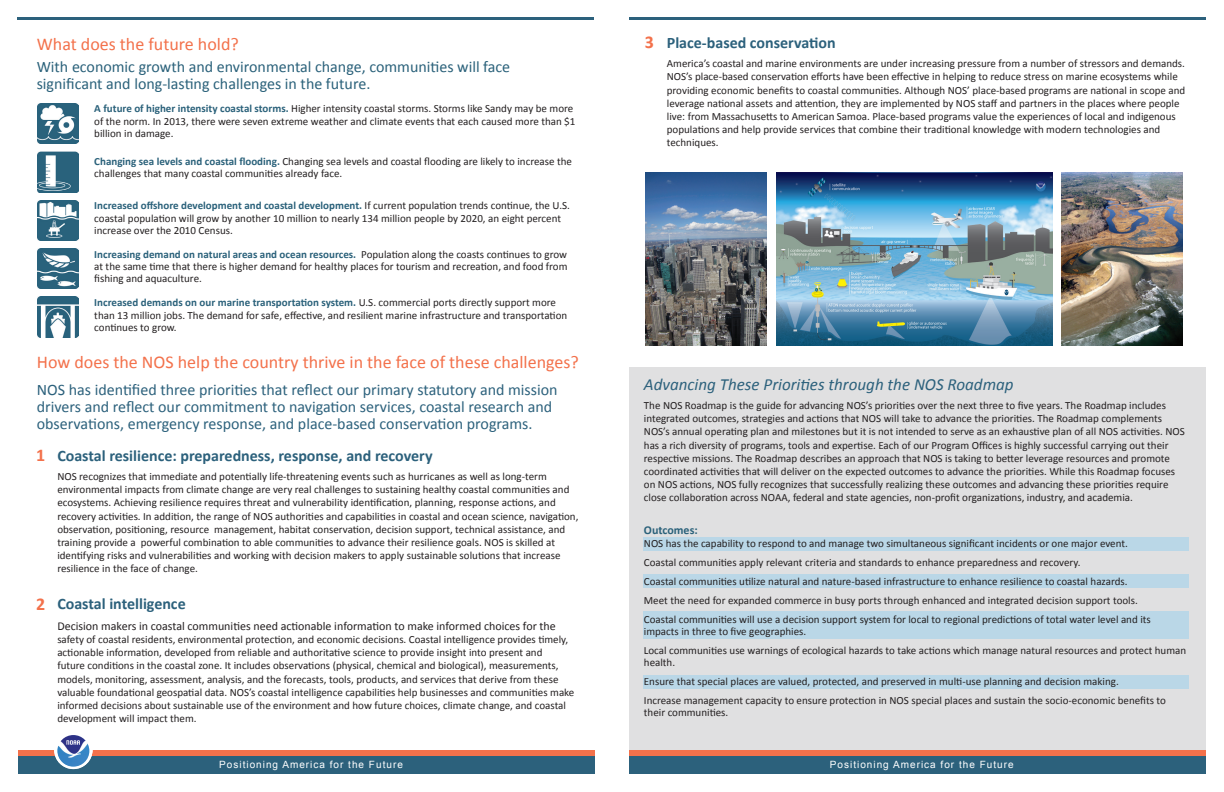
<style>
.page{position:relative;width:1224px;height:792px;background:#fff}
.page>*{position:absolute;margin:0;border:0;box-sizing:border-box;transform-origin:0 0}
.t1{font:18px "Calibri";color:#f3714b}
.t2{font:700 18px "Calibri";color:#f3714b}
.t3{font:italic 17px "Calibri";color:#2c617c}
.t4{font:16px/17px "Calibri";color:#2c617c}
.t5{font:16px/17px "Calibri";color:#2a617a}
.t6{font:700 16px "Calibri";color:#2c617c}
.t7{font:12px "Calibri";color:#231f20}
.t8{font:700 12px "Calibri";color:#2a617a}
.t9{font:11px/13.2px "Calibri";color:#231f20}
.t10{font:10px "Arial";letter-spacing:.1em;color:#fff}
.s1{font-weight:700;color:#2a617a}
</style>
<div class="page">
<div style="left:630px;top:367px;width:576px;height:383px;background:#e0e0e1"></div>
<div style="left:644px;top:537px;width:545px;height:14px;background:#bad7e7"></div>
<div style="left:643px;top:574px;width:545px;height:14px;background:#bad7e7"></div>
<div style="left:644px;top:611px;width:545px;height:28px;background:#bad7e7"></div>
<div style="left:644px;top:675px;width:545px;height:14px;background:#bad7e7"></div>
<div style="left:630px;top:754px;width:576px;height:20px;background:#2c617c"></div>
<div style="left:630px;top:750px;width:576px;height:6px;background:#f3714b"></div>
<div style="left:18px;top:754px;width:576px;height:20px;background:#2c617c"></div>
<div style="left:18px;top:750px;width:576px;height:6px;background:#f3714b"></div>
<div style="left:54px;top:731px;width:39px;height:38px;background:#fff;border-radius:19px"></div>
<img style="left:57px;top:735px;width:32px;height:32px;border-radius:16px">
<img style="left:776px;top:172px;width:277px;height:174px">
<hr style="left:630px;top:17px;width:576px;height:3px;background:#2c617c">
<hr style="left:18px;top:17px;width:576px;height:3px;background:#2c617c">
<img style="left:1062px;top:172px;width:121px;height:174px">
<img style="left:645px;top:172px;width:122px;height:174px">
<img style="left:38px;top:103px;width:40px;height:41px">
<img style="left:38px;top:297px;width:40px;height:40px">
<img style="left:38px;top:152px;width:40px;height:40px">
<img style="left:38px;top:248px;width:40px;height:41px">
<img style="left:38px;top:200px;width:40px;height:41px">
<h1 class="t1" style="left:37px;top:32px;width:203px">What does the future hold?</h1>
<h3 class="t5" style="left:37px;top:58px;width:475px">With economic growth and environmental change, communities will face significant and long-lasting challenges in the future.</h3>
<p class="t9" style="left:94px;top:102px;width:483px;line-height:12.5px"><span class="s1">A future of higher intensity coastal storms.</span> Higher intensity coastal storms. Storms like Sandy may be more of the norm. In 2013, there were seven extreme weather and climate events that each caused more than $1 billion in damage.</p>
<p class="t9" style="left:94px;top:155px;width:479px;line-height:12.5px"><span class="s1">Changing sea levels and coastal flooding.</span> Changing sea levels and coastal flooding are likely to increase the challenges that many coastal communities already face.</p>
<p class="t9" style="left:94px;top:199px;width:477px;line-height:12.5px"><span class="s1">Increased offshore development and coastal development.</span> If current population trends continue, the U.S. coastal population will grow by another 10 million to nearly 134 million people by 2020, an eight percent increase over the 2010 Census.</p>
<p class="t9" style="left:94px;top:248px;width:475px;line-height:12.5px;text-align:justify"><span class="s1">Increasing demand on natural areas and ocean resources.</span> Population along the coasts continues to grow at the same time that there is higher demand for healthy places for tourism and recreation, and food from fishing and aquaculture.</p>
<p class="t9" style="left:94px;top:296px;width:474px;line-height:12.5px"><span class="s1">Increased demands on our marine transportation system.</span> U.S. commercial ports directly support more than 13 million jobs. The demand for safe, effective, and resilient marine infrastructure and transportation continues to grow.</p>
<h1 class="t1" style="left:37px;top:351px;width:543px">How does the NOS help the country thrive in the face of these challenges?</h1>
<p class="t4" style="left:37px;top:382px;width:522px">NOS has identified three priorities that reflect our primary statutory and mission drivers and reflect our commitment to navigation services, coastal research and observations, emergency response, and place-based conservation programs.</p>
<h1 class="t2" style="left:36px;top:444px;width:11px">1</h1>
<h1 class="t2" style="left:36px;top:592px;width:11px">2</h1>
<h3 class="t6" style="left:57px;top:445px;width:377px">Coastal resilience: preparedness, response, and recovery</h3>
<p class="t9" style="left:57px;top:470px;width:523px">NOS recognizes that immediate and potentially life-threatening events such as hurricanes as well as long-term environmental impacts from climate change are very real challenges to sustaining healthy coastal communities and ecosystems. Achieving resilience requires threat and vulnerability identification, planning, response actions, and recovery activities. In addition, the range of NOS authorities and capabilities in coastal and ocean science, navigation, observation, positioning, resource management, habitat conservation, decision support, technical assistance, and training provide a powerful combination to able communities to advance their resilience goals. NOS is skilled at identifying risks and vulnerabilities and working with decision makers to apply sustainable solutions that increase resilience in the face of change.</p>
<h3 class="t6" style="left:57px;top:594px;width:130px">Coastal intelligence</h3>
<p class="t7" style="left:57px;top:618px;width:500px">Decision makers in coastal communities need actionable information to make informed choices for the</p>
<p class="t9" style="left:57px;top:633px;width:519px">safety of coastal residents, environmental protection, and economic decisions. Coastal intelligence provides timely, actionable information, developed from reliable and authoritative science to provide insight into present and<br>future conditions in the coastal zone. It includes observations (physical, chemical and biological), measurements, models, monitoring, assessment, analysis, and the forecasts, tools, products, and services that derive from these valuable foundational geospatial data. NOS’s coastal intelligence capabilities help businesses and communities make informed decisions about sustainable use of the environment and how future choices, climate change, and coastal development will impact them.</p>
<p class="t10" style="left:219px;top:758px;width:185px">Positioning America for the Future</p>
<h1 class="t2" style="left:645px;top:31px;width:11px">3</h1>
<h3 class="t6" style="left:667px;top:32px;width:170px">Place-based conservation</h3>
<p class="t9" style="left:667px;top:57px;width:520px">America’s coastal and marine environments are under increasing pressure from a number of stressors and demands.<br>NOS’s place-based conservation efforts have been effective in helping to reduce stress on marine ecosystems while providing economic benefits to coastal communities. Although NOS’ place-based programs are national in scope and leverage national assets and attention, they are implemented by NOS staff and partners in the places where people live: from Massachusetts to American Samoa. Place-based programs value the experiences of local and indigenous populations and help provide services that combine their traditional knowledge with modern technologies and techniques.</p>
<h2 class="t3" style="left:644px;top:373px;width:371px">Advancing These Priorities through the NOS Roadmap</h2>
<p class="t9" style="left:644px;top:399px;width:542px">The NOS Roadmap is the guide for advancing NOS’s priorities over the next three to five years. The Roadmap includes integrated outcomes, strategies and actions that NOS will take to advance the priorities. The Roadmap complements NOS’s annual operating plan and milestones but it is not intended to serve as an exhaustive plan of all NOS activities. NOS has a rich diversity of programs, tools and expertise. Each of our Program Offices is highly successful carrying out their respective missions. The Roadmap describes an approach that NOS is taking to better leverage resources and promote coordinated activities that will deliver on the expected outcomes to advance the priorities. While this Roadmap focuses on NOS actions, NOS fully recognizes that successfully realizing these outcomes and advancing these priorities require close collaboration across NOAA, federal and state agencies, non-profit organizations, industry, and academia.</p>
<p class="t8" style="left:644px;top:522px;width:55px">Outcomes:</p>
<p class="t9" style="left:644px;top:534px;width:508px;line-height:19px">NOS has the capability to respond to and manage two simultaneous significant incidents or one major event.<br>Coastal communities apply relevant criteria and standards to enhance preparedness and recovery.<br>Coastal communities utilize natural and nature-based infrastructure to enhance resilience to coastal hazards.<br>Meet the need for expanded commerce in busy ports through enhanced and integrated decision support tools.<br>Coastal communities will use a decision support system for local to regional predictions of total water level and its</p>
<p class="t9" style="left:644px;top:622px;width:544px;line-height:19px">impacts in three to five geographies.<br>Local communities use warnings of ecological hazards to take actions which manage natural resources and protect human</p>
<p class="t9" style="left:644px;top:653px;width:524px;line-height:19px">health.<br>Ensure that special places are valued, protected, and preserved in multi-use planning and decision making.<br>Increase management capacity to ensure protection in NOS special places and sustain the socio-economic benefits to</p>
<p class="t9" style="left:644px;top:706px;width:86px">their communities.</p>
<p class="t10" style="left:830px;top:758px;width:185px">Positioning America for the Future</p>
</div>
